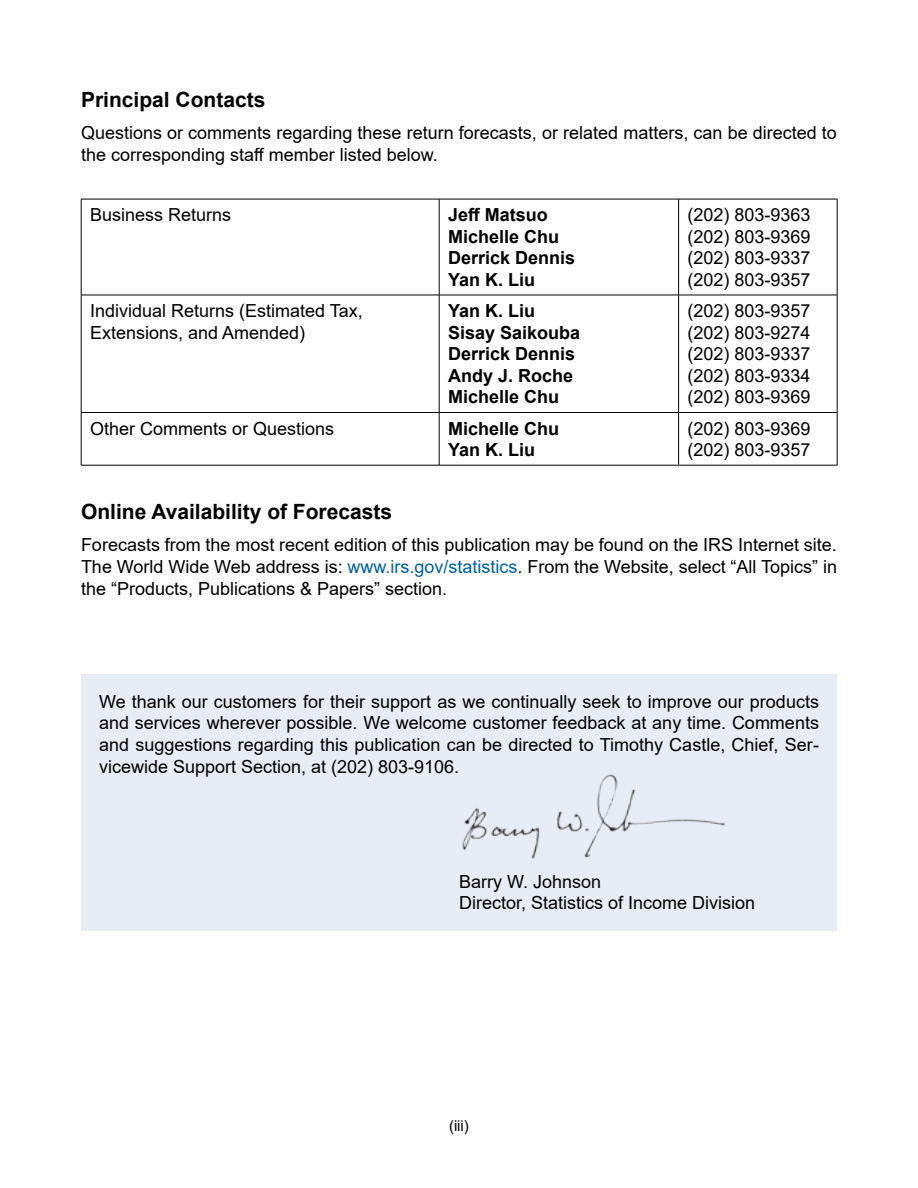
<style>
.page{position:relative;width:918px;height:1188px;background:#fff}
.page>*{position:absolute;margin:0;border:0;box-sizing:border-box;transform-origin:0 0}
.t1{font:700 21px "Arial";color:#000}
.t2{font:18px/21.6px "Arial";color:#000}
.t3{font:700 18px "Arial";color:#000}
.t4{font:15px "Arial";color:#000}
.s1{color:#0061a1}
</style>
<div class="page">
<div style="left:81px;top:674px;width:756px;height:257px;background:#e7ecf5"></div>
<hr style="left:81px;top:199px;width:358px;height:1px;background:#000">
<hr style="left:81px;top:199px;width:1px;height:96px;background:#000">
<hr style="left:439px;top:199px;width:240px;height:1px;background:#000">
<hr style="left:439px;top:199px;width:1px;height:96px;background:#000">
<hr style="left:679px;top:199px;width:158px;height:1px;background:#000">
<hr style="left:678px;top:199px;width:1px;height:96px;background:#000">
<hr style="left:837px;top:199px;width:1px;height:96px;background:#000">
<hr style="left:81px;top:295px;width:358px;height:1px;background:#000">
<hr style="left:81px;top:295px;width:1px;height:117px;background:#000">
<hr style="left:439px;top:295px;width:240px;height:1px;background:#000">
<hr style="left:439px;top:295px;width:1px;height:117px;background:#000">
<hr style="left:679px;top:295px;width:158px;height:1px;background:#000">
<hr style="left:678px;top:295px;width:1px;height:117px;background:#000">
<hr style="left:837px;top:295px;width:1px;height:117px;background:#000">
<hr style="left:81px;top:412px;width:358px;height:1px;background:#000">
<hr style="left:81px;top:413px;width:1px;height:52px;background:#000">
<hr style="left:439px;top:412px;width:240px;height:1px;background:#000">
<hr style="left:439px;top:413px;width:1px;height:52px;background:#000">
<hr style="left:679px;top:412px;width:158px;height:1px;background:#000">
<hr style="left:678px;top:413px;width:1px;height:52px;background:#000">
<hr style="left:837px;top:413px;width:1px;height:52px;background:#000">
<hr style="left:81px;top:465px;width:358px;height:1px;background:#000">
<hr style="left:439px;top:465px;width:240px;height:1px;background:#000">
<hr style="left:679px;top:465px;width:158px;height:1px;background:#000">
<img style="left:462px;top:774px;width:264px;height:85px">
<h2 class="t1" style="left:81px;top:85px;width:186px">Principal Contacts</h2>
<p class="t2" style="left:81px;top:122px;width:757px">Questions or comments regarding these return forecasts, or related matters, can be directed to the corresponding staff member listed below.</p>
<p class="t2" style="left:90px;top:204px;width:143px">Business Returns</p>
<p class="t3" style="left:448px;top:202px;width:101px">Jeff Matsuo</p>
<p class="t3" style="left:448px;top:224px;width:113px">Michelle Chu</p>
<p class="t3" style="left:448px;top:245px;width:129px">Derrick Dennis</p>
<p class="t3" style="left:448px;top:267px;width:89px">Yan K. Liu</p>
<p class="t2" style="left:90px;top:300px;width:274px">Individual Returns (Estimated Tax,<br>Extensions, and Amended)</p>
<p class="t3" style="left:448px;top:298px;width:89px">Yan K. Liu</p>
<p class="t3" style="left:448px;top:320px;width:134px">Sisay Saikouba</p>
<p class="t3" style="left:448px;top:341px;width:129px">Derrick Dennis</p>
<p class="t3" style="left:448px;top:363px;width:127px">Andy J. Roche</p>
<p class="t3" style="left:448px;top:384px;width:113px">Michelle Chu</p>
<p class="t2" style="left:90px;top:417px;width:246px">Other Comments or Questions</p>
<p class="t3" style="left:448px;top:416px;width:113px">Michelle Chu</p>
<p class="t3" style="left:448px;top:437px;width:89px">Yan K. Liu</p>
<p class="t2" style="left:688px;top:204px;width:125px">(202) 803-9363</p>
<p class="t2" style="left:688px;top:226px;width:125px">(202) 803-9369</p>
<p class="t2" style="left:688px;top:247px;width:125px">(202) 803-9337</p>
<p class="t2" style="left:688px;top:269px;width:125px">(202) 803-9357</p>
<p class="t2" style="left:688px;top:300px;width:125px">(202) 803-9357</p>
<p class="t2" style="left:688px;top:321px;width:125px">(202) 803-9274</p>
<p class="t2" style="left:688px;top:343px;width:125px">(202) 803-9337</p>
<p class="t2" style="left:688px;top:365px;width:125px">(202) 803-9334</p>
<p class="t2" style="left:688px;top:386px;width:125px">(202) 803-9369</p>
<p class="t2" style="left:688px;top:417px;width:125px">(202) 803-9369</p>
<p class="t2" style="left:688px;top:439px;width:125px">(202) 803-9357</p>
<h2 class="t1" style="left:81px;top:497px;width:313px">Online Availability of Forecasts</h2>
<p class="t2" style="left:81px;top:534px;width:758px;text-align:justify">Forecasts from the most recent edition of this publication may be found on the IRS Internet site.<br>The World Wide Web address is: <span class="s1">www.irs.gov/statistics</span>. From the Website, select “All Topics” in the “Products, Publications &amp; Papers” section.</p>
<p class="t2" style="left:99px;top:691px;width:721px;text-align:justify">We thank our customers for their support as we continually seek to improve our products and services wherever possible. We welcome customer feedback at any time. Comments and suggestions regarding this publication can be directed to Timothy Castle, Chief, Ser&shy;vicewide Support Section, at (202) 803-9106.</p>
<p class="t2" style="left:459px;top:871px;width:298px">Barry W. Johnson<br>Director, Statistics of Income Division</p>
<p class="t4" style="left:449px;top:1116px;width:21px">(iii)</p>
</div>
